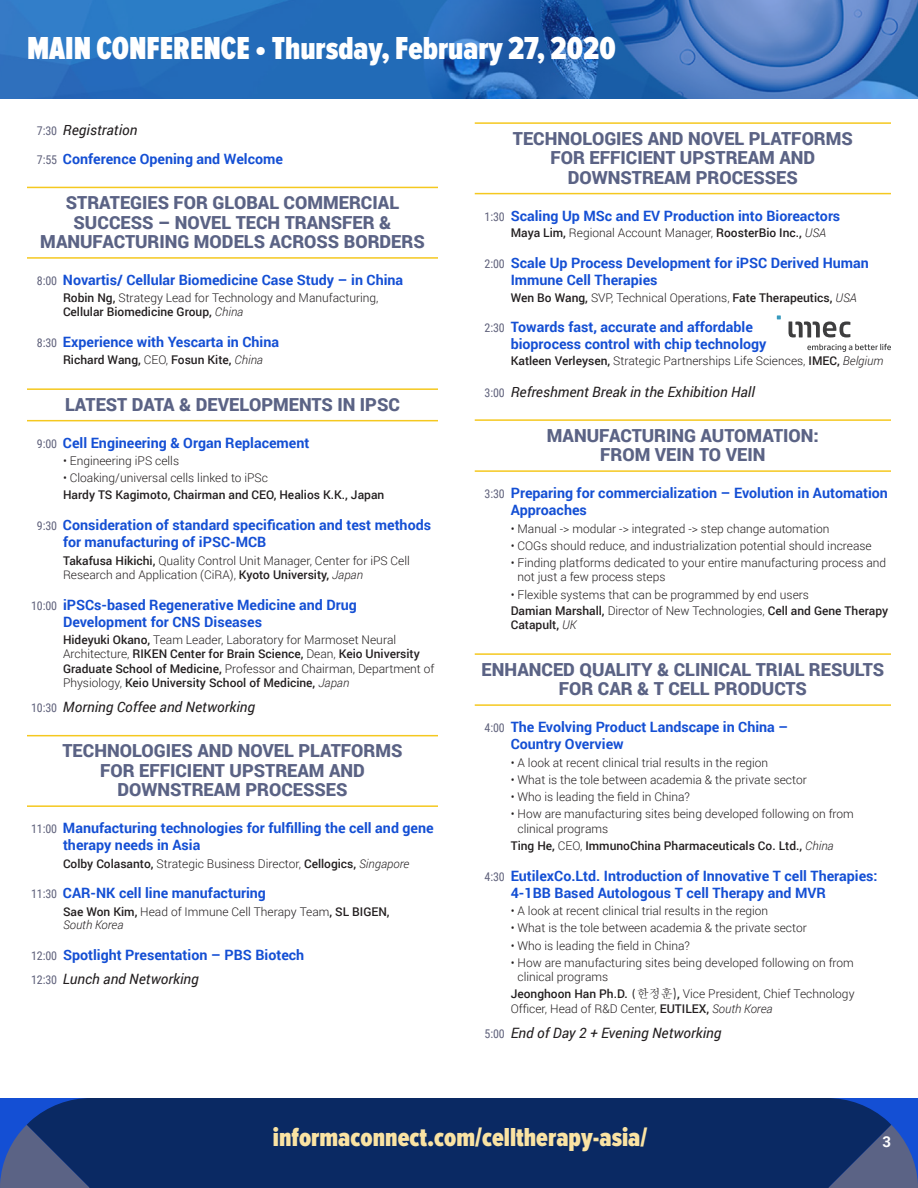
<style>
.page{position:relative;width:918px;height:1188px;background:#fff}
.page>*{position:absolute;margin:0;border:0;box-sizing:border-box;transform-origin:0 0}
.t1{font:900 33px "Proxima Nova Ex Cn";color:#fff}
.t2{font:900 27px "Proxima Nova Ex Cn";color:#fae3a3}
.t3{font:900 18px/19.5px "Roboto";color:#5b6385;text-align:center}
.t4{font:700 15px "Roboto";color:#fff}
.Times_Double{font:700 14.25px/17.2px "Roboto";color:#144fd4}
.Times_Single{font:italic 14.25px "Roboto";color:#231f20}
.paratext{font:300 12px/14.2px "Roboto";color:#231f20}
.Speaker{font:500 12px/14.2px "Roboto";color:#231f20}
.Speaker-2{font:300 12px/14.2px "Roboto";color:#231f20}
.s1{font-family:"Roboto Condensed";font-style:normal;font-size:12px;color:#5f617b}
.s2{font-family:"Roboto Condensed";font-weight:400;font-size:12px;color:#5f617b}
.s3{font-weight:500}
.s4{font-style:italic}
.s5{font-weight:300}
.s6{font-weight:300;font-style:italic}
.s7{font-family:"SIL Hei Med Jian";font-weight:400}
.s8{font-family:"Adobe Myungjo Std";font-weight:500}
.s9{font-family:"ST Heiti TC"}
</style>
<div class="page">
<div style="left:0;top:1098px;width:918px;height:90px;background:#0a2963"></div>
<svg style="left:0;top:1098px;width:90px;height:90px"></svg>
<svg style="left:828px;top:1098px;width:90px;height:90px"></svg>
<svg style="left:0;top:0;width:918px;height:99px;background:#3170ba"></svg>
<hr style="left:27px;top:187px;width:411px;height:1px;background:#f5c81f">
<hr style="left:27px;top:257px;width:411px;height:2px;background:#f5c81f">
<hr style="left:27px;top:388px;width:411px;height:2px;background:#f5c81f">
<hr style="left:27px;top:420px;width:411px;height:1px;background:#f5c81f">
<hr style="left:27px;top:735px;width:411px;height:1px;background:#f5c81f">
<hr style="left:27px;top:805px;width:411px;height:2px;background:#f5c81f">
<hr style="left:475px;top:122px;width:416px;height:2px;background:#f5c81f">
<hr style="left:475px;top:193px;width:416px;height:1px;background:#f5c81f">
<hr style="left:475px;top:419px;width:416px;height:2px;background:#f5c81f">
<hr style="left:475px;top:470px;width:416px;height:2px;background:#f5c81f">
<hr style="left:475px;top:653px;width:416px;height:2px;background:#f5c81f">
<hr style="left:475px;top:704px;width:416px;height:2px;background:#f5c81f">
<svg style="left:777px;top:315px;width:4px;height:4px"></svg>
<svg style="left:789px;top:321px;width:61px;height:16px"></svg>
<svg style="left:807px;top:344px;width:84px;height:8px"></svg>
<p class="t1" style="left:27px;top:30px;width:590px">MAIN CONFERENCE • Thursday, February 27, 2020</p>
<p class="Times_Single" style="left:37px;top:120px;width:102px"><span class="s1">7:30</span> Registration</p>
<p class="Times_Double" style="left:37px;top:150px;width:248px"><span class="s2">7:55</span> Conference Opening and Welcome</p>
<p class="t3" style="left:40px;top:192px;width:386px">STRATEGIES FOR GLOBAL COMMERCIAL<br>SUCCESS – NOVEL TECH TRANSFER &amp;<br>MANUFACTURING MODELS ACROSS BORDERS</p>
<p class="Times_Double" style="left:37px;top:271px;width:368px"><span class="s2">8:00</span> Novartis/ Cellular Biomedicine Case Study – in China</p>
<p class="Speaker-2" style="left:63px;top:290px;width:317px"><span class="s3">Robin Ng,</span> Strategy Lead for Technology and Manufacturing,<br><span class="s3">Cellular Biomedicine Group,</span> <span class="s4">China</span></p>
<p class="Times_Double" style="left:37px;top:333px;width:244px"><span class="s2">8:30</span> Experience with Yescarta in China</p>
<p class="Speaker" style="left:63px;top:353px;width:202px">Richard Wang, <span class="s5">CEO,</span> Fosun Kite, <span class="s6">China</span></p>
<p class="t3" style="left:65px;top:394px;width:336px">LATEST DATA &amp; DEVELOPMENTS IN IPSC</p>
<p class="Times_Double" style="left:37px;top:433px;width:274px"><span class="s2">9:00</span> Cell Engineering &amp; Organ Replacement</p>
<p class="paratext" style="left:63px;top:453px;width:118px">• Engineering iPS cells</p>
<p class="paratext" style="left:63px;top:470px;width:207px">• Cloaking/universal cells linked to iPSc</p>
<p class="Speaker" style="left:63px;top:488px;width:323px">Hardy TS Kagimoto, Chairman and CEO, Healios K.K., Japan</p>
<p class="Times_Double" style="left:63px;top:516px;width:370px;text-indent:-26px"><span class="s2">9:30</span> Consideration of standard specification and test methods for manufacturing of iPSC-MCB</p>
<p class="Speaker-2" style="left:63px;top:553px;width:348px"><span class="s3">Takafusa Hikichi,</span> Quality Control Unit Manager, Center for iPS Cell<br>Research and Application (CiRA), <span class="s3">Kyoto University,</span> <span class="s4">Japan</span></p>
<p class="Times_Double" style="left:63px;top:595px;width:295px;text-indent:-32px"><span class="s2">10:00</span> iPSCs-based Regenerative Medicine and Drug<br>Development for CNS Diseases</p>
<p class="Speaker" style="left:63px;top:632px;width:373px">Hideyuki Okano, <span class="s5">Team Leader, Laboratory for Marmoset Neural Architecture,</span> RIKEN Center for Brain Science, <span class="s5">Dean,</span> Keio University Graduate School of Medicine, <span class="s5">Professor and Chairman, Department of Physiology,</span> Keio University School of Medicine, <span class="s6">Japan</span></p>
<p class="Times_Single" style="left:31px;top:697px;width:225px"><span class="s1">10:30</span> Morning Coffee and Networking</p>
<p class="t3" style="left:63px;top:741px;width:341px">TECHNOLOGIES AND NOVEL PLATFORMS<br>FOR EFFICIENT UPSTREAM AND<br>DOWNSTREAM PROCESSES</p>
<p class="Times_Double" style="left:63px;top:819px;width:372px;text-indent:-32px"><span class="s2">11:00</span> Manufacturing technologies for fulfilling the cell and gene therapy needs in Asia</p>
<p class="Speaker-2" style="left:63px;top:856px;width:348px"><span class="s3">Colby Colasanto,</span> Strategic Business Director, <span class="s3">Cellogics,</span> <span class="s4">Singapore</span></p>
<p class="Times_Double" style="left:31px;top:884px;width:236px"><span class="s2">11:30</span> CAR-NK cell line manufacturing</p>
<p class="Speaker-2" style="left:63px;top:904px;width:328px;line-height:13.5px"><span class="s3">Sae Won Kim,</span> Head of Immune Cell Therapy Team<span class="s3">, SL BIGEN,<br></span><span class="s4">South Korea</span></p>
<p class="Times_Double" style="left:31px;top:946px;width:275px"><span class="s2">12:00</span> Spotlight Presentation – PBS Biotech</p>
<p class="Times_Single" style="left:31px;top:969px;width:169px"><span class="s1">12:30</span> Lunch and Networking</p>
<p class="t3" style="left:513px;top:128px;width:341px">TECHNOLOGIES AND NOVEL PLATFORMS<br>FOR EFFICIENT UPSTREAM AND<br>DOWNSTREAM PROCESSES</p>
<p class="Times_Double" style="left:485px;top:206px;width:357px"><span class="s2">1:30</span> Scaling Up MSc and EV Production into Bioreactors</p>
<p class="Speaker" style="left:511px;top:225px;width:317px">Maya Lim, <span class="s5">Regional Account Manager,</span> RoosterBio Inc., <span class="s6">USA</span></p>
<p class="Times_Double" style="left:511px;top:254px;width:360px;text-indent:-26px"><span class="s2">2:00</span> Scale Up Process Development for iPSC Derived Human<br>Immune Cell Therapies</p>
<p class="Speaker" style="left:511px;top:291px;width:348px">Wen Bo Wang, <span class="s5">SVP, Technical Operations,</span> Fate Therapeutics, <span class="s6">USA</span></p>
<p class="Times_Double" style="left:511px;top:318px;width:257px;line-height:16.5px;text-indent:-26px"><span class="s2">2:30</span> Towards fast, accurate and affordable bioprocess control with chip technology</p>
<p class="Speaker-2" style="left:511px;top:354px;width:374px"><span class="s3">Katleen Verleysen,</span> Strategic Partnerships Life Sciences, <span class="s3">IMEC,</span> <span class="s4">Belgium</span></p>
<p class="Times_Single" style="left:485px;top:382px;width:272px"><span class="s1">3:00</span> Refreshment Break in the Exhibition Hall</p>
<p class="t3" style="left:547px;top:425px;width:274px">MANUFACTURING AUTOMATION:<br>FROM VEIN TO VEIN</p>
<p class="Times_Double" style="left:511px;top:484px;width:379px;text-indent:-26px"><span class="s2">3:30</span> Preparing for commercialization – Evolution in Automation<br>Approaches</p>
<p class="paratext" style="left:511px;top:521px;width:320px">• Manual -&gt; modular -&gt; integrated -&gt; step change automation</p>
<p class="paratext" style="left:511px;top:538px;width:363px">• COGs should reduce, and industrialization potential should increase</p>
<p class="paratext" style="left:518px;top:555px;width:370px;text-indent:-7px">• Finding platforms dedicated to your entire manufacturing process and not just a few process steps</p>
<p class="paratext" style="left:511px;top:587px;width:300px">• Flexible systems that can be programmed by end users</p>
<p class="Speaker" style="left:511px;top:603px;width:379px">Damian Marshall, <span class="s5">Director of New Technologies,</span> Cell and Gene Therapy<br>Catapult, <span class="s6">UK</span></p>
<p class="t3" style="left:482px;top:659px;width:404px">ENHANCED QUALITY &amp; CLINICAL TRIAL RESULTS<br>FOR CAR &amp; T CELL PRODUCTS</p>
<p class="Times_Double" style="left:511px;top:718px;width:279px;text-indent:-26px"><span class="s2">4:00</span> The Evolving Product Landscape in China –<br>Country Overview</p>
<p class="paratext" style="left:511px;top:755px;width:259px">• A look at recent clinical trial results in the region</p>
<p class="paratext" style="left:511px;top:772px;width:298px">• What is the tole between academia &amp; the private sector</p>
<p class="paratext" style="left:511px;top:789px;width:181px">• Who is leading the field in China?</p>
<p class="paratext" style="left:518px;top:807px;width:338px;text-indent:-7px">• How are manufacturing sites being developed following on from clinical programs</p>
<p class="Speaker" style="left:511px;top:838px;width:324px">Ting He, <span class="s5">CEO,</span> ImmunoChina Pharmaceuticals Co. Ltd., <span class="s6">China</span></p>
<p class="Times_Double" style="left:511px;top:866px;width:368px;text-indent:-26px"><span class="s2">4:30</span> EutilexCo.Ltd. Introduction of Innovative T cell Therapies:<br>4-1BB Based Autologous T cell Therapy and MVR</p>
<p class="paratext" style="left:511px;top:903px;width:259px">• A look at recent clinical trial results in the region</p>
<p class="paratext" style="left:511px;top:921px;width:298px">• What is the tole between academia &amp; the private sector</p>
<p class="paratext" style="left:511px;top:938px;width:181px">• Who is leading the field in China?</p>
<p class="paratext" style="left:518px;top:955px;width:338px;text-indent:-7px">• How are manufacturing sites being developed following on from clinical programs</p>
<p class="Speaker-2" style="left:511px;top:987px;width:345px"><span class="s3">Jeonghoon Han Ph.D.</span> <span class="s7">(</span><span class="s8">한정훈</span><span class="s9">)</span><span class="s3">,</span> Vice President, Chief Technology<br>Officer, Head of R&amp;D Center, <span class="s3">EUTILEX,</span> <span class="s4">South Korea</span></p>
<p class="Times_Single" style="left:485px;top:1023px;width:238px"><span class="s1">5:00</span> End of Day 2 + Evening Networking</p>
<p class="t2" style="left:273px;top:1122px;width:376px">informaconnect.com/celltherapy-asia/</p>
<p class="t4" style="left:882px;top:1131px;width:10px">3</p>
</div>
